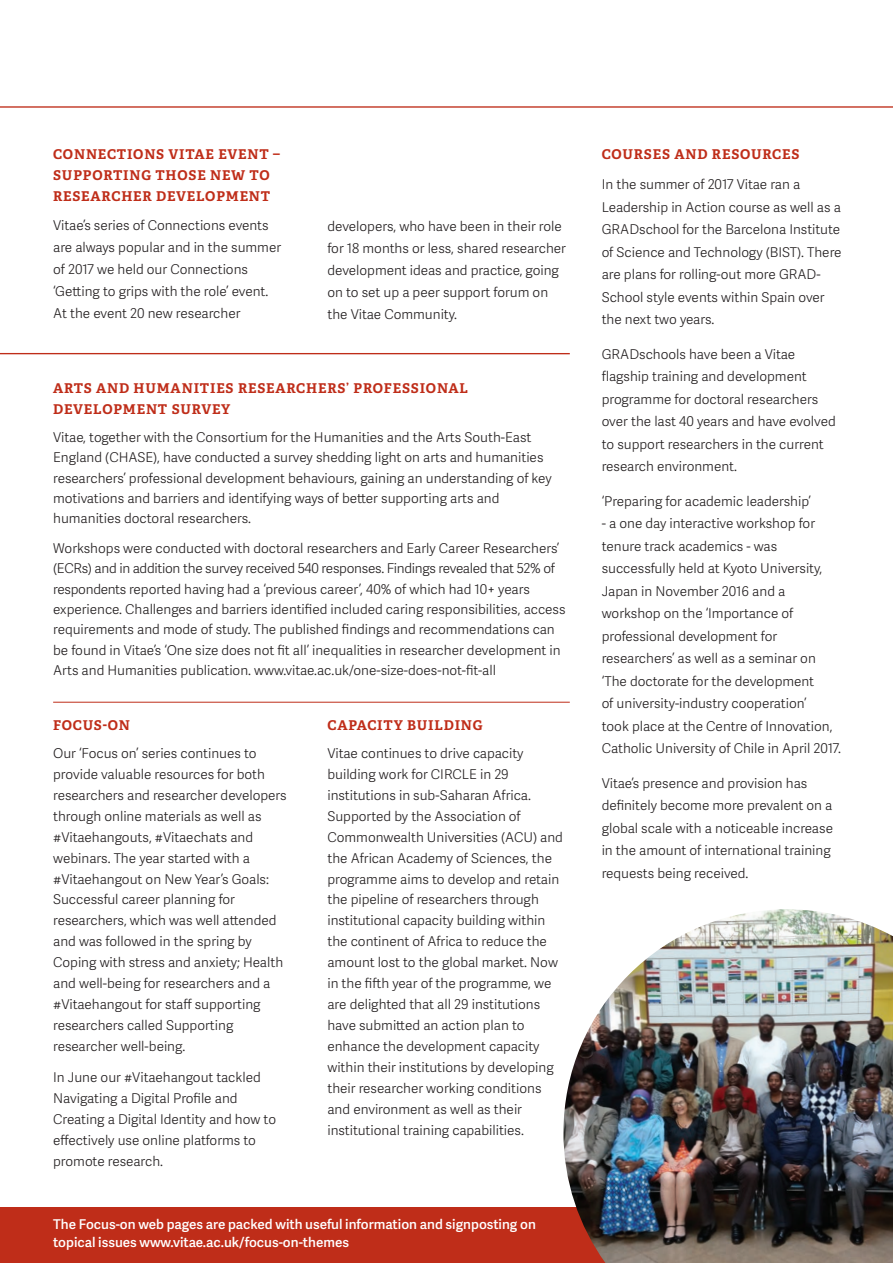
<style>
.page{position:relative;width:893px;height:1263px;background:#fff}
.page>*{position:absolute;margin:0;border:0;box-sizing:border-box;transform-origin:0 0}
.t1{font:300 13.5px/22.5px "Adelle Sans";color:#231f20}
.t2{font:700 13.5px/21px "Adelle";letter-spacing:.06em;color:#bf2d19}
.t3{font:600 13.5px "Adelle Sans";color:#fff}
</style>
<div class="page">
<hr style="left:53px;top:702px;width:517px;height:1px;background:#bf2d19">
<div style="left:0;top:1208px;width:617px;height:55px;background:#bf2d19"></div>
<svg style="left:0;top:1207px;width:563px;height:1px"></svg>
<hr style="left:0;top:353px;width:570px;height:1px;background:#bf2d19">
<img style="left:563px;top:909px;width:330px;height:354px">
<hr style="left:0;top:106px;width:893px;height:2px;background:#bf2d19">
<p class="t2" style="left:53px;top:144px;width:228px">CONNECTIONS VITAE EVENT –<br>SUPPORTING THOSE NEW TO<br>RESEARCHER DEVELOPMENT</p>
<p class="t1" style="left:53px;top:214px;width:217px">Vitae’s series of Connections events</p>
<p class="t1" style="left:53px;top:236px;width:230px;line-height:21.9px">are always popular and in the summer of 2017 we held our Connections ‘Getting to grips with the role’ event.</p>
<p class="t1" style="left:53px;top:302px;width:189px">At the event 20 new researcher</p>
<p class="t1" style="left:327px;top:215px;width:240px;line-height:21.9px">developers, who have been in their role for 18 months or less, shared researcher development ideas and practice, going on to set up a peer support forum on the Vitae Community.</p>
<p class="t2" style="left:53px;top:378px;width:416px">ARTS AND HUMANITIES RESEARCHERS’ PROFESSIONAL</p>
<p class="t2" style="left:53px;top:399px;width:179px">DEVELOPMENT SURVEY</p>
<p class="t1" style="left:53px;top:426px;width:500px;line-height:20.4px">Vitae, together with the Consortium for the Humanities and the Arts South-East England (CHASE), have conducted a survey shedding light on arts and humanities researchers’ professional development behaviours, gaining an understanding of key motivations and barriers and identifying ways of better supporting arts and</p>
<p class="t1" style="left:53px;top:507px;width:200px">humanities doctoral researchers.</p>
<p class="t1" style="left:53px;top:537px;width:514px;line-height:20.4px">Workshops were conducted with doctoral researchers and Early Career Researchers’ (ECRs) and in addition the survey received 540 responses. Findings revealed that 52% of respondents reported having had a ‘previous career’, 40% of which had 10+ years experience. Challenges and barriers identified included caring responsibilities, access</p>
<p class="t1" style="left:53px;top:619px;width:509px;line-height:20.4px">requirements and mode of study. The published findings and recommendations can be found in Vitae’s ‘One size does not fit all’ inequalities in researcher development in<br>Arts and Humanities publication. www.vitae.ac.uk/one-size-does-not-fit-all</p>
<p class="t2" style="left:53px;top:714px;width:78px">FOCUS-ON</p>
<p class="t1" style="left:53px;top:742px;width:235px;line-height:21px">Our ‘Focus on’ series continues to provide valuable resources for both researchers and researcher developers through online materials as well as #Vitaehangouts, #Vitaechats and</p>
<p class="t1" style="left:53px;top:846px;width:198px">webinars. The year started with a</p>
<p class="t1" style="left:53px;top:868px;width:217px;line-height:21px">#Vitaehangout on New Year’s Goals:<br>Successful career planning for</p>
<p class="t1" style="left:53px;top:909px;width:225px">researchers, which was well attended</p>
<p class="t1" style="left:53px;top:930px;width:232px;line-height:21px">and was followed in the spring by Coping with stress and anxiety; Health and well-being for researchers and a #Vitaehangout for staff supporting</p>
<p class="t1" style="left:53px;top:1013px;width:182px">researchers called Supporting</p>
<p class="t1" style="left:53px;top:1034px;width:134px">researcher well-being.</p>
<p class="t1" style="left:53px;top:1066px;width:209px">In June our #Vitaehangout tackled</p>
<p class="t1" style="left:53px;top:1087px;width:186px">Navigating a Digital Profile and</p>
<p class="t1" style="left:53px;top:1108px;width:225px;line-height:20.9px">Creating a Digital Identity and how to effectively use online platforms to</p>
<p class="t1" style="left:53px;top:1149px;width:112px">promote research.</p>
<p class="t2" style="left:327px;top:714px;width:157px">CAPACITY BUILDING</p>
<p class="t1" style="left:327px;top:741px;width:198px">Vitae continues to drive capacity</p>
<p class="t1" style="left:327px;top:762px;width:183px">building work for CIRCLE in 29</p>
<p class="t1" style="left:327px;top:783px;width:205px">institutions in sub-Saharan Africa.</p>
<p class="t1" style="left:327px;top:804px;width:195px">Supported by the Association of</p>
<p class="t1" style="left:327px;top:826px;width:237px;line-height:21px">Commonwealth Universities (ACU) and the African Academy of Sciences, the programme aims to develop and retain the pipeline of researchers through institutional capacity building within the continent of Africa to reduce the amount lost to the global market. Now in the fifth year of the programme, we are delighted that all 29 institutions have submitted an action plan to</p>
<p class="t1" style="left:327px;top:1035px;width:228px;line-height:20.9px">enhance the development capacity within their institutions by developing their researcher working conditions</p>
<p class="t1" style="left:327px;top:1097px;width:196px">and environment as well as their</p>
<p class="t1" style="left:327px;top:1118px;width:198px">institutional training capabilities.</p>
<p class="t3" style="left:53px;top:1214px;width:484px">The Focus-on web pages are packed with useful information and signposting on</p>
<p class="t3" style="left:53px;top:1232px;width:297px">topical issues www.vitae.ac.uk/focus-on-themes</p>
<p class="t2" style="left:602px;top:144px;width:199px">COURSES AND RESOURCES</p>
<p class="t1" style="left:602px;top:173px;width:241px">In the summer of 2017 Vitae ran a Leadership in Action course as well as a GRADschool for the Barcelona Institute of Science and Technology (BIST). There are plans for rolling-out more GRAD-School style events within Spain over the next two years.</p>
<p class="t1" style="left:602px;top:342px;width:236px">GRADschools have been a Vitae flagship training and development programme for doctoral researchers over the last 40 years and have evolved to support researchers in the current research environment.</p>
<p class="t1" style="left:602px;top:489px;width:211px">‘Preparing for academic leadership’</p>
<p class="t1" style="left:602px;top:512px;width:215px">- a one day interactive workshop for</p>
<p class="t1" style="left:602px;top:534px;width:177px">tenure track academics - was</p>
<p class="t1" style="left:602px;top:557px;width:222px">successfully held at Kyoto University,<br>Japan in November 2016 and a</p>
<p class="t1" style="left:602px;top:602px;width:193px">workshop on the ‘Importance of</p>
<p class="t1" style="left:602px;top:624px;width:177px">professional development for</p>
<p class="t1" style="left:602px;top:647px;width:216px">researchers’ as well as a seminar on</p>
<p class="t1" style="left:602px;top:669px;width:241px">‘The doctorate for the development<br>of university-industry cooperation’<br>took place at the Centre of Innovation, Catholic University of Chile in April 2017.</p>
<p class="t1" style="left:602px;top:771px;width:233px">Vitae’s presence and provision has definitely become more prevalent on a global scale with a noticeable increase in the amount of international training requests being received.</p>
</div>
